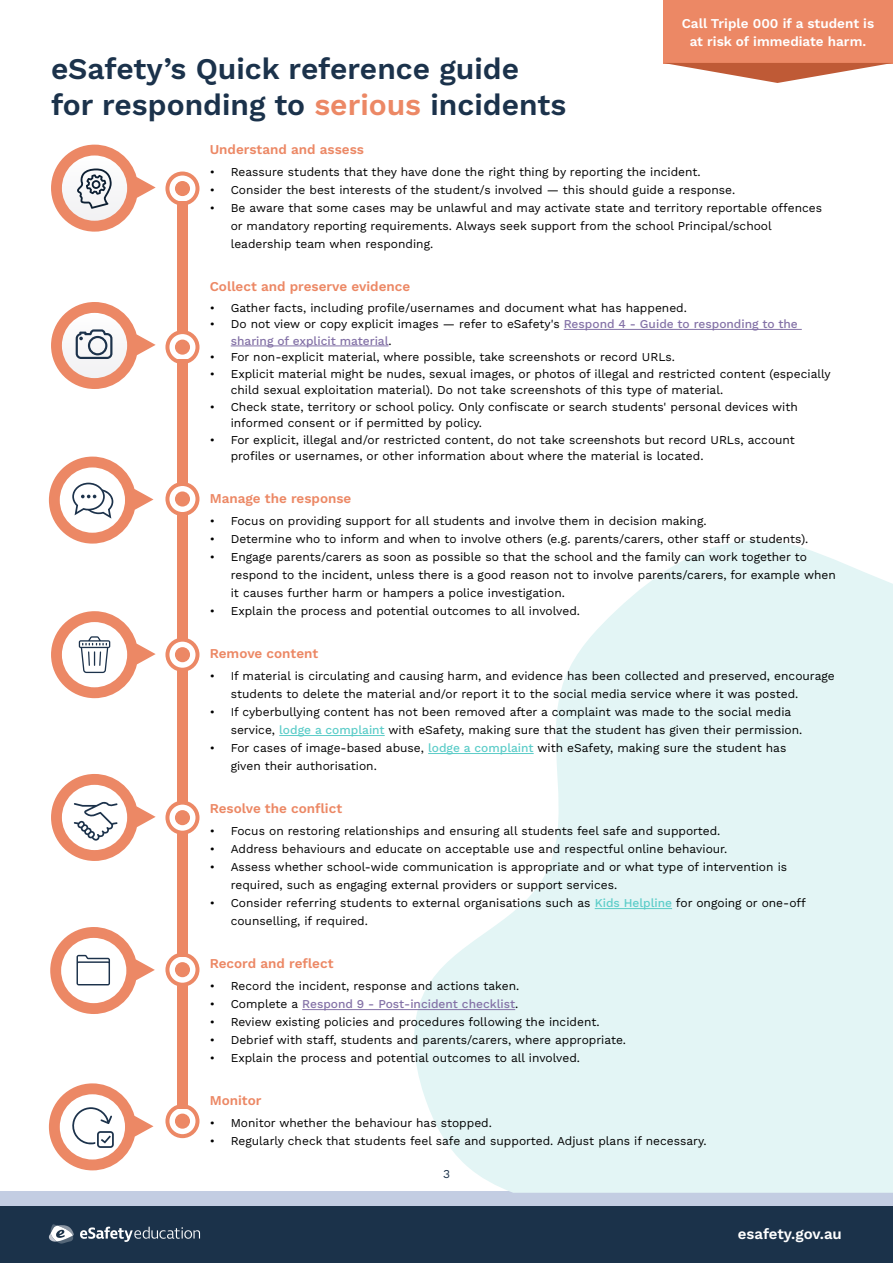
<style>
.page{position:relative;width:893px;height:1263px;background:#fff}
.page>*{position:absolute;margin:0;border:0;box-sizing:border-box;transform-origin:0 0}
.t1{font:600 30px/36px "Work Sans";color:#1b324b}
.t2{font:600 15px "Work Sans";color:#fff}
.t3{font:600 13.5px "Work Sans";color:#ec8865}
.t4{font:600 13.5px/18px "Work Sans";color:#fff;text-align:center}
.t5{font:12px/18px "Work Sans";color:#000}
.t6{font:500 12px/16.5px "Work Sans";color:#8472a7}
.t7{font:12px "Work Sans";color:#1b324a}
.s1{color:#ec8865}
.s2{font-weight:400;color:#000}
.s3{font-weight:500;color:#5ecdc9}
</style>
<div class="page">
<div style="left:0;top:1191px;width:893px;height:20px;background:#c3cde2"></div>
<div style="left:0;top:1206px;width:893px;height:57px;background:#1b324a"></div>
<svg style="left:80px;top:1226px;width:120px;height:16px"></svg>
<svg style="left:49px;top:1224px;width:25px;height:19px"></svg>
<svg style="left:51px;top:302px;width:105px;height:87px"></svg>
<svg style="left:408px;top:540px;width:485px;height:652px;fill:#e3f5f5"></svg>
<hr style="left:564px;top:329px;width:238px;height:1px;background:#8472a7">
<hr style="left:231px;top:346px;width:158px;height:1px;background:#8472a7">
<hr style="left:302px;top:1009px;width:213px;height:1px;background:#8472a7">
<hr style="left:279px;top:735px;width:106px;height:1px;background:#5ecdc9">
<hr style="left:428px;top:753px;width:106px;height:1px;background:#5ecdc9">
<hr style="left:595px;top:908px;width:77px;height:1px;background:#5ecdc9">
<svg style="left:51px;top:145px;width:105px;height:87px"></svg>
<svg style="left:165px;top:172px;width:34px;height:33px"></svg>
<svg style="left:165px;top:331px;width:34px;height:32px"></svg>
<div style="left:177px;top:201px;width:11px;height:132px;background:#ec8865"></div>
<svg style="left:165px;top:483px;width:34px;height:32px"></svg>
<div style="left:177px;top:360px;width:11px;height:125px;background:#ec8865"></div>
<div style="left:177px;top:514px;width:11px;height:125px;background:#ec8865"></div>
<div style="left:177px;top:831px;width:11px;height:125px;background:#ec8865"></div>
<svg style="left:165px;top:638px;width:34px;height:33px"></svg>
<div style="left:177px;top:670px;width:11px;height:131px;background:#ec8865"></div>
<svg style="left:165px;top:801px;width:34px;height:33px"></svg>
<div style="left:177px;top:983px;width:11px;height:125px;background:#ec8865"></div>
<svg style="left:165px;top:953px;width:34px;height:33px"></svg>
<svg style="left:165px;top:1105px;width:34px;height:33px"></svg>
<svg style="left:49px;top:1083px;width:105px;height:87px"></svg>
<svg style="left:50px;top:927px;width:105px;height:87px"></svg>
<svg style="left:51px;top:611px;width:105px;height:87px"></svg>
<svg style="left:49px;top:457px;width:105px;height:87px"></svg>
<svg style="left:51px;top:774px;width:105px;height:87px"></svg>
<div style="left:663px;top:0;width:230px;height:63px;background:#ec8865"></div>
<svg style="left:663px;top:63px;width:230px;height:20px"></svg>
<h1 class="t1" style="left:51px;top:49px;width:517px">eSafety’s Quick reference guide for responding to <span class="s1">serious</span> incidents</h1>
<p class="t4" style="left:682px;top:14px;width:194px">Call Triple 000 if a student is at risk of immediate harm.</p>
<p class="t3" style="left:210px;top:139px;width:156px">Understand and assess</p>
<p class="t5" style="left:210px;top:163px;width:493px">• Reassure students that they have done the right thing by reporting the incident.</p>
<p class="t5" style="left:210px;top:181px;width:527px">• Consider the best interests of the student/s involved — this should guide a response.</p>
<p class="t5" style="left:231px;top:199px;width:593px;text-indent:-21px">• Be aware that some cases may be unlawful and may activate state and territory reportable offences or mandatory reporting requirements. Always seek support from the school Principal/school leadership team when responding.</p>
<p class="t3" style="left:210px;top:276px;width:202px">Collect and preserve evidence</p>
<p class="t5" style="left:210px;top:298px;width:479px">• Gather facts, including profile/usernames and document what has happened.</p>
<p class="t6" style="left:231px;top:315px;width:569px;text-indent:-21px"><span class="s2">• Do not view or copy explicit images — refer to eSafety's</span> Respond 4 - Guide to responding to the sharing of explicit material<span class="s2">.</span></p>
<p class="t5" style="left:210px;top:348px;width:467px">• For non-explicit material, where possible, take screenshots or record URLs.</p>
<p class="t5" style="left:231px;top:365px;width:601px;line-height:16.5px;text-indent:-21px">• Explicit material might be nudes, sexual images, or photos of illegal and restricted content (especially child sexual exploitation material). Do not take screenshots of this type of material.</p>
<p class="t5" style="left:231px;top:398px;width:569px;line-height:16.5px;text-indent:-21px">• Check state, territory or school policy. Only confiscate or search students' personal devices with informed consent or if permitted by policy.</p>
<p class="t5" style="left:231px;top:431px;width:566px;line-height:16.5px;text-indent:-21px">• For explicit, illegal and/or restricted content, do not take screenshots but record URLs, account profiles or usernames, or other information about where the material is located.</p>
<p class="t3" style="left:210px;top:488px;width:143px">Manage the response</p>
<p class="t5" style="left:210px;top:512px;width:498px">• Focus on providing support for all students and involve them in decision making.</p>
<p class="t5" style="left:210px;top:530px;width:600px">• Determine who to inform and when to involve others (e.g. parents/carers, other staff or students).</p>
<p class="t5" style="left:231px;top:548px;width:607px;text-indent:-21px">• Engage parents/carers as soon as possible so that the school and the family can work together to respond to the incident, unless there is a good reason not to involve parents/carers, for example when it causes further harm or hampers a police investigation.</p>
<p class="t5" style="left:210px;top:602px;width:372px">• Explain the process and potential outcomes to all involved.</p>
<p class="t3" style="left:210px;top:643px;width:110px">Remove content</p>
<p class="t5" style="left:231px;top:667px;width:605px;text-indent:-21px">• If material is circulating and causing harm, and evidence has been collected and preserved, encourage students to delete the material and/or report it to the social media service where it was posted.</p>
<p class="t5" style="left:231px;top:703px;width:573px;text-indent:-21px">• If cyberbullying content has not been removed after a complaint was made to the social media service, <span class="s3">lodge a complaint</span> with eSafety, making sure that the student has given their permission.</p>
<p class="t5" style="left:231px;top:739px;width:557px;text-indent:-21px">• For cases of image-based abuse, <span class="s3">lodge a complaint</span> with eSafety, making sure the student has given their authorisation.</p>
<p class="t3" style="left:210px;top:798px;width:134px">Resolve the conflict</p>
<p class="t5" style="left:210px;top:822px;width:512px">• Focus on restoring relationships and ensuring all students feel safe and supported.</p>
<p class="t5" style="left:210px;top:840px;width:519px">• Address behaviours and educate on acceptable use and respectful online behaviour.</p>
<p class="t5" style="left:231px;top:858px;width:558px;text-indent:-21px">• Assess whether school-wide communication is appropriate and or what type of intervention is required, such as engaging external providers or support services.</p>
<p class="t5" style="left:231px;top:894px;width:577px;text-indent:-21px">• Consider referring students to external organisations such as <span class="s3">Kids Helpline</span> for ongoing or one-off counselling, if required.</p>
<p class="t3" style="left:210px;top:953px;width:125px">Record and reflect</p>
<p class="t5" style="left:210px;top:977px;width:311px">• Record the incident, response and actions taken.</p>
<p class="t6" style="left:210px;top:995px;width:310px"><span class="s2">• Complete a</span> Respond 9 - Post-incident checklist<span class="s2">.</span></p>
<p class="t5" style="left:210px;top:1013px;width:391px">• Review existing policies and procedures following the incident.</p>
<p class="t5" style="left:210px;top:1031px;width:418px">• Debrief with staff, students and parents/carers, where appropriate.</p>
<p class="t5" style="left:210px;top:1049px;width:372px">• Explain the process and potential outcomes to all involved.</p>
<p class="t3" style="left:210px;top:1090px;width:53px">Monitor</p>
<p class="t5" style="left:210px;top:1114px;width:284px">• Monitor whether the behaviour has stopped.</p>
<p class="t5" style="left:210px;top:1132px;width:498px">• Regularly check that students feel safe and supported. Adjust plans if necessary.</p>
<p class="t7" style="left:443px;top:1165px;width:8px">3</p>
<p class="t2" style="left:738px;top:1222px;width:106px">esafety.gov.au</p>
</div>
